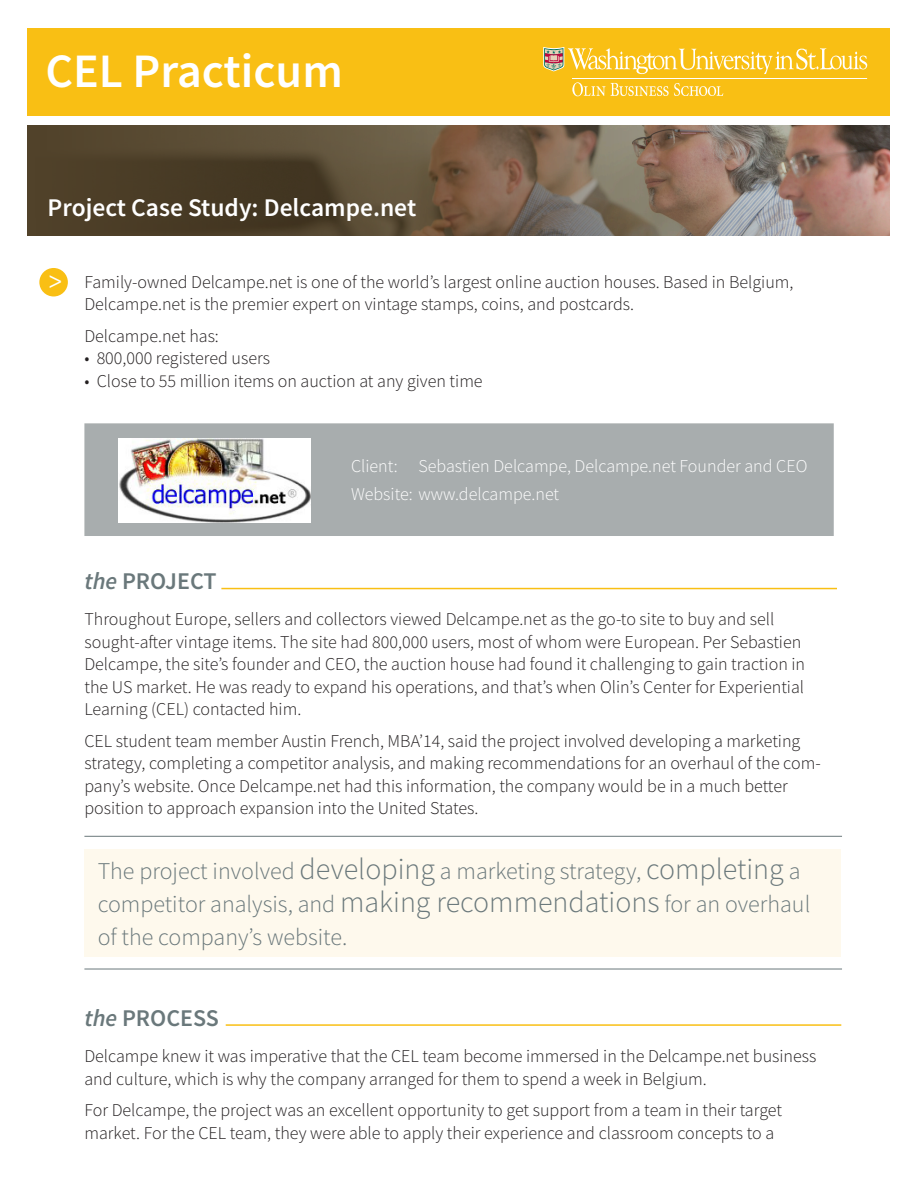
<style>
.page{position:relative;width:918px;height:1188px;background:#fff}
.page>*{position:absolute;margin:0;border:0;box-sizing:border-box;transform-origin:0 0}
.t1{font:600 48px "Source Sans Pro";color:#fff}
.t2{font:600 25.5px "Source Sans Pro";color:#fff}
.t3{font:700 25.2px "Minion Pro";color:#fff}
.t4{font:300 24px/33px "Source Sans Pro";color:#6a787b}
.t5{font:600 24px "Source Sans Pro";color:#6a787b}
.t6{font:300 18px/22.5px "Source Sans Pro";color:#231f20}
.t7{font:300 18px "Source Sans Pro";color:#fff}
.s1{font-style:italic}
.s2{font-size:30px}
</style>
<div class="page">
<div style="left:84px;top:423px;width:750px;height:113px;background:#a8adae"></div>
<svg style="left:27px;top:126px;width:863px;height:110px;background:#6f5c4a"></svg>
<hr style="left:221px;top:588px;width:616px;height:1px;background:#f9bf14">
<div style="left:39px;top:268px;width:29px;height:28px;background:#f9bf14;border-radius:50%"></div>
<div style="left:27px;top:28px;width:863px;height:87px;background:#f9bf14"></div>
<hr style="left:572px;top:78px;width:295px;height:1px;background:#fff">
<svg style="left:543px;top:47px;width:324px;height:27px"></svg>
<svg style="left:572px;top:82px;width:151px;height:14px"></svg>
<hr style="left:226px;top:1024px;width:615px;height:2px;background:#f9bf14">
<div style="left:84px;top:849px;width:757px;height:108px;background:#fef9ed"></div>
<hr style="left:84px;top:836px;width:758px;height:1px;background:#6a787b">
<hr style="left:84px;top:969px;width:758px;height:1px;background:#6a787b">
<img style="left:119px;top:438px;width:191px;height:84px">
<p class="t1" style="left:45px;top:40px;width:299px">CEL Practicum</p>
<p class="t2" style="left:48px;top:191px;width:370px">Project Case Study: Delcampe.net</p>
<p class="t3" style="left:49px;top:262px;width:15px">&gt;</p>
<p class="t6" style="left:84px;top:270px;width:711px">Family-owned Delcampe.net is one of the world’s largest online auction houses. Based in Belgium,<br>Delcampe.net is the premier expert on vintage stamps, coins, and postcards.</p>
<p class="t6" style="left:84px;top:324px;width:136px">Delcampe.net has:</p>
<p class="t6" style="left:84px;top:347px;width:187px">• 800,000 registered users</p>
<p class="t6" style="left:84px;top:369px;width:400px">• Close to 55 million items on auction at any given time</p>
<p class="t7" style="left:351px;top:455px;width:458px">Client: Sebastien Delcampe, Delcampe.net Founder and CEO</p>
<p class="t7" style="left:351px;top:483px;width:210px">Website: www.delcampe.net</p>
<p class="t5" style="left:84px;top:565px;width:134px"><span class="s1">the</span> PROJECT</p>
<p class="t6" style="left:84px;top:608px;width:722px">Throughout Europe, sellers and collectors viewed Delcampe.net as the go-to site to buy and sell sought-after vintage items. The site had 800,000 users, most of whom were European. Per Sebastien Delcampe, the site’s founder and CEO, the auction house had found it challenging to gain traction in the US market. He was ready to expand his operations, and that’s when Olin’s Center for Experiential Learning (CEL) contacted him.</p>
<p class="t6" style="left:84px;top:730px;width:738px">CEL student team member Austin French, MBA’14, said the project involved developing a marketing strategy, completing a competitor analysis, and making recommendations for an overhaul of the com&shy;pany’s website. Once Delcampe.net had this information, the company would be in a much better position to approach expansion into the United States.</p>
<p class="t4" style="left:98px;top:855px;width:714px">The project involved <span class="s2">developing</span> a marketing strategy, <span class="s2">completing</span> a competitor analysis, and <span class="s2">making recommendations</span> for an overhaul of the company’s website.</p>
<p class="t5" style="left:84px;top:1002px;width:136px"><span class="s1">the</span> PROCESS</p>
<p class="t6" style="left:84px;top:1045px;width:734px">Delcampe knew it was imperative that the CEL team become immersed in the Delcampe.net business and culture, which is why the company arranged for them to spend a week in Belgium.</p>
<p class="t6" style="left:84px;top:1099px;width:699px">For Delcampe, the project was an excellent opportunity to get support from a team in their target market. For the CEL team, they were able to apply their experience and classroom concepts to a</p>
</div>
